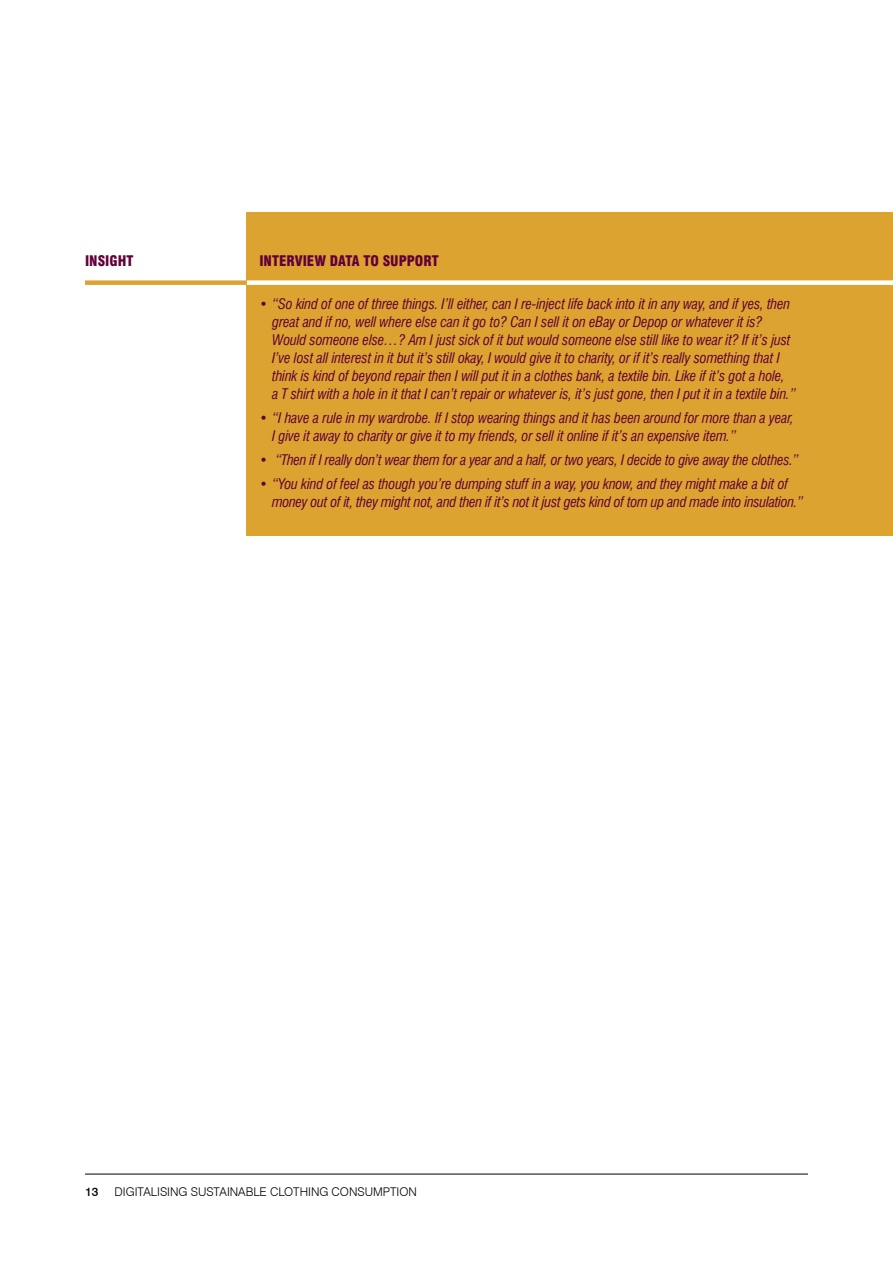
<style>
.page{position:relative;width:893px;height:1263px;background:#fff}
.page>*{position:absolute;margin:0;border:0;box-sizing:border-box;transform-origin:0 0}
.t1{font:italic condensed 14.25px/18px "Swiss 721 BT";letter-spacing:-.01em;color:#62003a}
.t2{font:900 condensed 14.25px "Swiss 721 BT";color:#62003a}
.t3{font:300 12px "Swiss 721 BT";color:#000}
.t4{font:500 12px "Swiss 721 BT";color:#000}
</style>
<div class="page">
<div style="left:247px;top:213px;width:646px;height:323px;background:#dda330"></div>
<div style="left:247px;top:280px;width:646px;height:5px;background:#fff"></div>
<div style="left:85px;top:280px;width:162px;height:5px;background:#dda330"></div>
<hr style="left:85px;top:1174px;width:723px;height:1px;background:#000">
<p class="t2" style="left:85px;top:252px;width:50px">INSIGHT</p>
<p class="t2" style="left:259px;top:252px;width:181px">INTERVIEW DATA TO SUPPORT</p>
<p class="t1" style="left:272px;top:294px;width:525px;text-indent:-13px">• “So kind of one of three things. I’ll either, can I re-inject life back into it in any way, and if yes, then great and if no, well where else can it go to? Can I sell it on eBay or Depop or whatever it is?<br>Would someone else…? Am I just sick of it but would someone else still like to wear it? If it’s just I’ve lost all interest in it but it’s still okay, I would give it to charity, or if it’s really something that I think is kind of beyond repair then I will put it in a clothes bank, a textile bin. Like if it’s got a hole,<br>a T shirt with a hole in it that I can’t repair or whatever is, it’s just gone, then I put it in a textile bin.”</p>
<p class="t1" style="left:272px;top:408px;width:523px;text-indent:-13px">• “I have a rule in my wardrobe. If I stop wearing things and it has been around for more than a year,<br>I give it away to charity or give it to my friends, or sell it online if it’s an expensive item.”</p>
<p class="t1" style="left:259px;top:450px;width:541px">• “Then if I really don’t wear them for a year and a half, or two years, I decide to give away the clothes.”</p>
<p class="t1" style="left:272px;top:474px;width:533px;text-indent:-13px">• “You kind of feel as though you’re dumping stuff in a way, you know, and they might make a bit of money out of it, they might not, and then if it’s not it just gets kind of torn up and made into insulation.”</p>
<p class="t4" style="left:85px;top:1184px;width:15px">13</p>
<p class="t3" style="left:115px;top:1184px;width:304px">DIGITALISING SUSTAINABLE CLOTHING CONSUMPTION</p>
</div>
